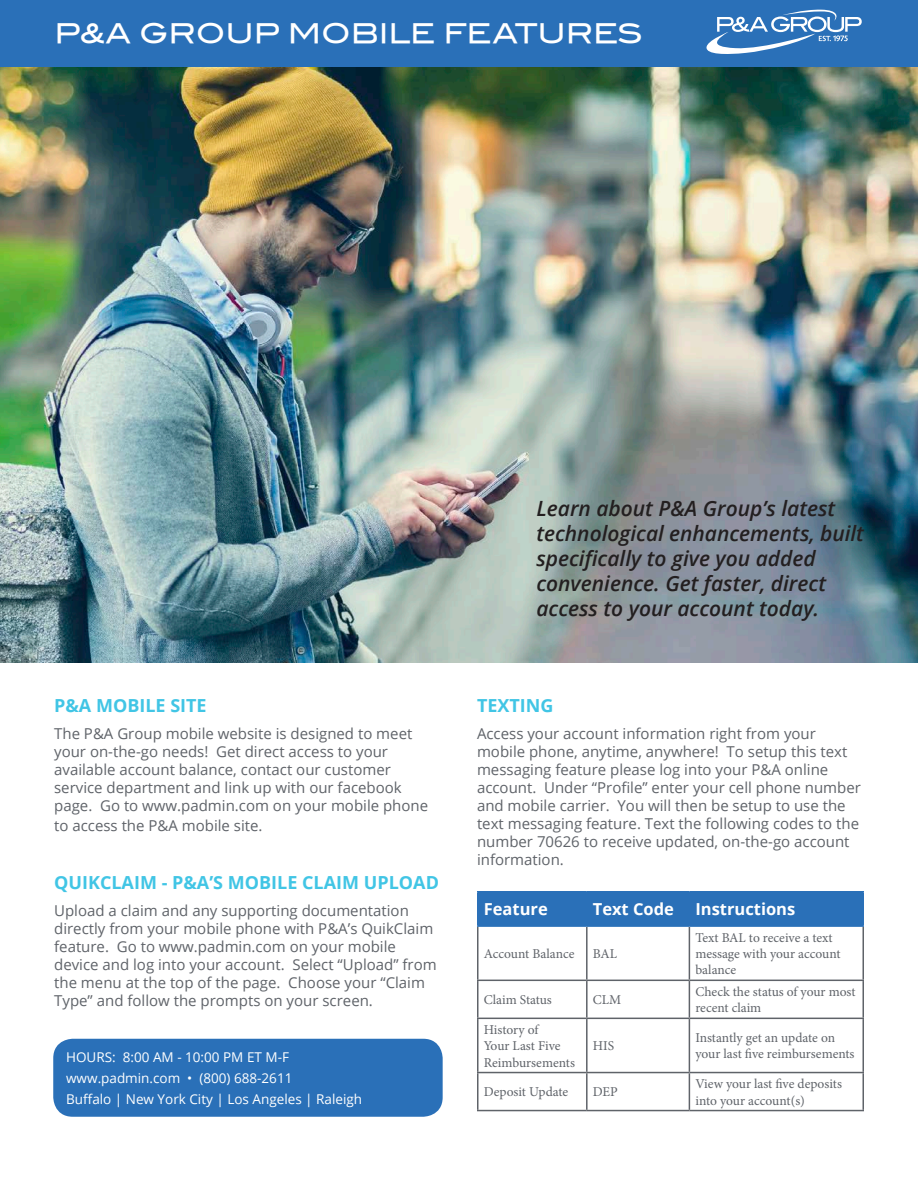
<style>
.page{position:relative;width:918px;height:1188px;background:#fff}
.page>*{position:absolute;margin:0;border:0;box-sizing:border-box;transform-origin:0 0}
.t1{font:27px "Blair Md ITCTT Medium";color:#fff}
.t2{font:italic 600 21px/25.2px "Open Sans";color:#231f20}
.t3{font:700 18px "Open Sans";color:#41c5e5}
.t4{font:700 16.5px "Open Sans";color:#fff}
.t5{font:15px/18px "Open Sans";color:#5f6369}
.t6{font:13.5px/16.2px "Minion Pro";letter-spacing:-.005em;color:#5f6369}
.t7{font:13.5px/20.7px "Open Sans";color:#fff}
</style>
<div class="page">
<div style="left:55px;top:1040px;width:386px;height:75px;background:#2a70b8;border-radius:18px"></div>
<div style="left:53px;top:1039px;width:390px;height:78px;border:3px solid #2a70b8;border-radius:18px"></div>
<img style="left:0;top:67px;width:918px;height:595px">
<div style="left:0;top:0;width:918px;height:67px;background:#2a70b8"></div>
<svg style="left:706px;top:10px;width:156px;height:44px"></svg>
<div style="left:478px;top:892px;width:384px;height:33px;background:#2a70b8"></div>
<hr style="left:689px;top:1018px;width:175px;height:1px;background:#5f6369">
<hr style="left:689px;top:1072px;width:175px;height:1px;background:#5f6369">
<hr style="left:689px;top:980px;width:175px;height:1px;background:#5f6369">
<hr style="left:477px;top:980px;width:110px;height:1px;background:#5f6369">
<hr style="left:587px;top:980px;width:102px;height:1px;background:#5f6369">
<hr style="left:477px;top:1018px;width:110px;height:1px;background:#5f6369">
<hr style="left:587px;top:1018px;width:102px;height:1px;background:#5f6369">
<hr style="left:477px;top:1072px;width:110px;height:1px;background:#5f6369">
<hr style="left:587px;top:1072px;width:102px;height:1px;background:#5f6369">
<hr style="left:477px;top:927px;width:1px;height:53px;background:#5f6369">
<hr style="left:586px;top:927px;width:2px;height:53px;background:#5f6369">
<hr style="left:689px;top:927px;width:1px;height:53px;background:#5f6369">
<hr style="left:862px;top:927px;width:2px;height:53px;background:#5f6369">
<hr style="left:477px;top:981px;width:1px;height:37px;background:#5f6369">
<hr style="left:586px;top:981px;width:2px;height:37px;background:#5f6369">
<hr style="left:689px;top:981px;width:1px;height:37px;background:#5f6369">
<hr style="left:862px;top:981px;width:2px;height:37px;background:#5f6369">
<hr style="left:477px;top:1019px;width:1px;height:53px;background:#5f6369">
<hr style="left:586px;top:1019px;width:2px;height:53px;background:#5f6369">
<hr style="left:689px;top:1019px;width:1px;height:53px;background:#5f6369">
<hr style="left:862px;top:1019px;width:2px;height:53px;background:#5f6369">
<hr style="left:477px;top:1073px;width:1px;height:37px;background:#5f6369">
<hr style="left:586px;top:1073px;width:2px;height:37px;background:#5f6369">
<hr style="left:689px;top:1073px;width:1px;height:37px;background:#5f6369">
<hr style="left:862px;top:1073px;width:2px;height:37px;background:#5f6369">
<hr style="left:477px;top:1110px;width:110px;height:1px;background:#5f6369">
<hr style="left:587px;top:1110px;width:102px;height:1px;background:#5f6369">
<hr style="left:689px;top:1110px;width:175px;height:1px;background:#5f6369">
<hr style="left:477px;top:891px;width:110px;height:1px;background:#2a70b8">
<hr style="left:477px;top:892px;width:1px;height:33px;background:#2a70b8">
<hr style="left:477px;top:925px;width:110px;height:2px;background:#2a70b8">
<hr style="left:587px;top:891px;width:102px;height:1px;background:#2a70b8">
<hr style="left:586px;top:892px;width:2px;height:33px;background:#2a70b8">
<hr style="left:587px;top:925px;width:102px;height:2px;background:#2a70b8">
<hr style="left:689px;top:891px;width:175px;height:1px;background:#2a70b8">
<hr style="left:689px;top:892px;width:1px;height:33px;background:#2a70b8">
<hr style="left:862px;top:892px;width:2px;height:33px;background:#2a70b8">
<hr style="left:689px;top:925px;width:175px;height:2px;background:#2a70b8">
<h1 class="t1" style="left:54px;top:17px;width:590px">P&amp;A GROUP MOBILE FEATURES</h1>
<p class="t3" style="left:54px;top:693px;width:154px">P&amp;A Mobile Site</p>
<p class="t5" style="left:54px;top:724px;width:376px">The P&amp;A Group mobile website is designed to meet your on-the-go needs! Get direct access to your available account balance, contact our customer service department and link up with our facebook page. Go to www.padmin.com on your mobile phone</p>
<p class="t5" style="left:54px;top:816px;width:210px">to access the P&amp;A mobile site.</p>
<p class="t3" style="left:54px;top:870px;width:386px">QuikClaim - P&amp;A’s Mobile Claim Upload</p>
<p class="t5" style="left:54px;top:901px;width:384px">Upload a claim and any supporting documentation directly from your mobile phone with P&amp;A’s QuikClaim feature. Go to www.padmin.com on your mobile device and log into your account. Select “Upload” from the menu at the top of the page. Choose your “Claim Type” and follow the prompts on your screen.</p>
<p class="t7" style="left:66px;top:1047px;width:298px">HOURS: 8:00 AM - 10:00 PM ET M-F www.padmin.com • (800) 688-2611<br>Buffalo | New York City | Los Angeles | Raleigh</p>
<h2 class="t2" style="left:536px;top:495px;width:329px">Learn about P&amp;A Group’s latest technological enhancements, built specifically to give you added convenience. Get faster, direct access to your account today.</h2>
<p class="t3" style="left:477px;top:693px;width:78px">Texting</p>
<p class="t5" style="left:477px;top:724px;width:385px">Access your account information right from your mobile phone, anytime, anywhere! To setup this text messaging feature please log into your P&amp;A online account. Under “Profile” enter your cell phone number and mobile carrier. You will then be setup to use the text messaging feature. Text the following codes to the number 70626 to receive updated, on-the-go account information.</p>
<p class="t4" style="left:484px;top:898px;width:66px">Feature</p>
<p class="t4" style="left:593px;top:898px;width:83px">Text Code</p>
<p class="t4" style="left:695px;top:898px;width:101px">I nstructions</p>
<p class="t6" style="left:484px;top:946px;width:92px">Account Balance</p>
<p class="t6" style="left:593px;top:946px;width:26px">BAL</p>
<p class="t6" style="left:695px;top:930px;width:147px">Text BAL to receive a text message with your account balance</p>
<p class="t6" style="left:484px;top:992px;width:70px">Claim Status</p>
<p class="t6" style="left:593px;top:992px;width:30px">CLM</p>
<p class="t6" style="left:695px;top:984px;width:162px">Check the status of your most recent claim</p>
<p class="t6" style="left:484px;top:1022px;width:93px">History of<br>Your Last Five<br>Reimbursements</p>
<p class="t6" style="left:593px;top:1038px;width:23px">HIS</p>
<p class="t6" style="left:695px;top:1030px;width:161px">Instantly get an update on your last five reimbursements</p>
<p class="t6" style="left:484px;top:1084px;width:86px">Deposit Update</p>
<p class="t6" style="left:593px;top:1084px;width:27px">DEP</p>
<p class="t6" style="left:695px;top:1076px;width:148px">View your last five deposits into your account(s)</p>
</div>
